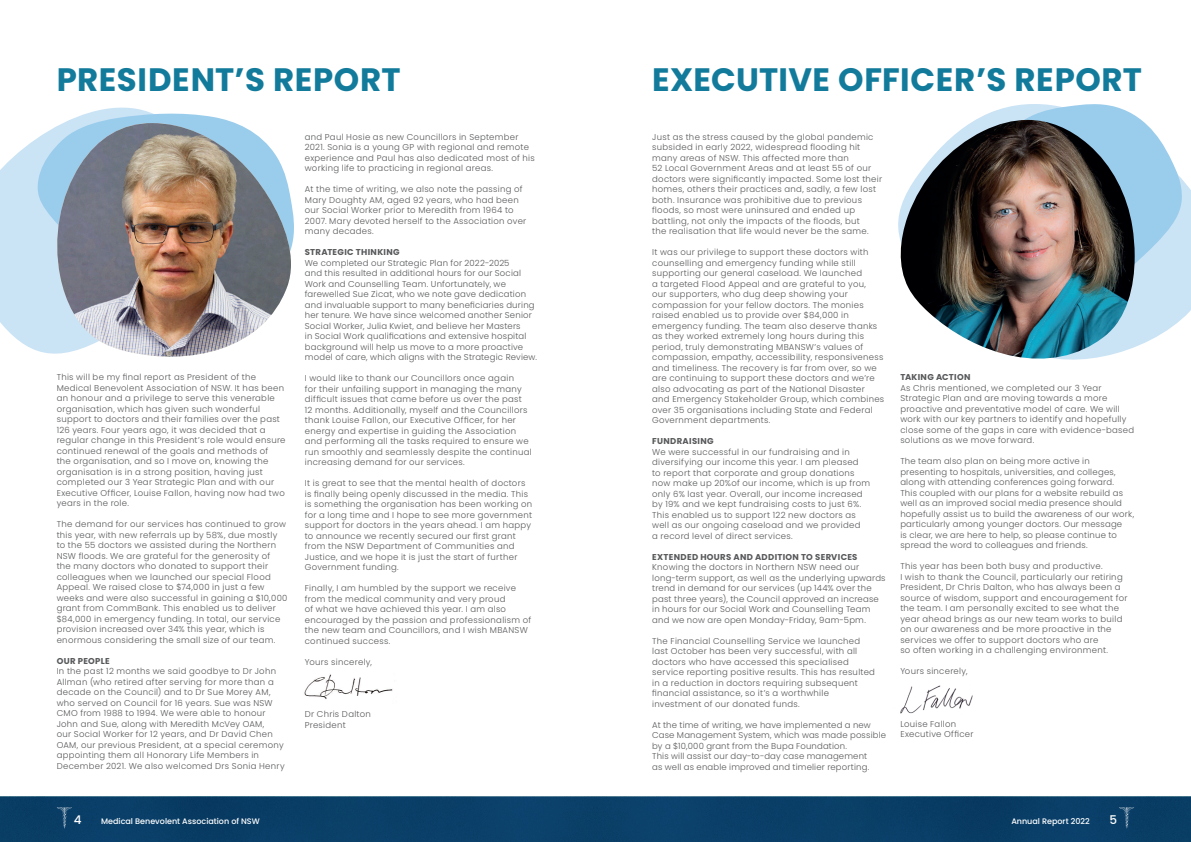
<style>
.page{position:relative;width:1191px;height:842px;background:#fff}
.page>*{position:absolute;margin:0;border:0;box-sizing:border-box;transform-origin:0 0}
.t1{font:700 32.4px "Poppins";letter-spacing:.015em;color:#127b9c}
.t2{font:500 12px "Poppins";color:#fff}
.t3{font:300 8.5px/10.5px "Poppins";letter-spacing:.035em;color:#57585a}
.t4{font:700 8.5px "Poppins";letter-spacing:.04em;color:#57585a}
.t5{font:500 8px "Poppins";color:#fff}
</style>
<div class="page">
<svg style="left:0;top:107px;width:148px;height:247px;fill:#cae3f5"></svg>
<svg style="left:898px;top:114px;width:293px;height:234px"></svg>
<svg style="left:38px;top:112px;width:175px;height:207px;fill:#cae3f5"></svg>
<svg style="left:986px;top:104px;width:196px;height:214px"></svg>
<svg style="left:52px;top:117px;width:242px;height:131px"></svg>
<img style="left:52px;top:123px;width:239px;height:234px">
<img style="left:304px;top:674px;width:89px;height:25px">
<img style="left:900px;top:685px;width:73px;height:29px">
<img style="left:900px;top:120px;width:234px;height:240px">
<div style="left:0;top:797px;width:1191px;height:45px;background:#0a3f68"></div>
<svg style="left:1119px;top:807px;width:15px;height:21px"></svg>
<svg style="left:57px;top:807px;width:15px;height:21px"></svg>
<p class="t1" style="left:57px;top:61px;width:345px">PRESIDENT’S REPORT</p>
<p class="t1" style="left:652px;top:61px;width:491px">EXECUTIVE OFFICER’S REPORT</p>
<p class="t3" style="left:57px;top:372px;width:230px">This will be my final report as President of the Medical Benevolent Association of NSW. It has been an honour and a privilege to serve this venerable organisation, which has given such wonderful support to doctors and their families over the past 126 years. Four years ago, it was decided that a regular change in this President’s role would ensure continued renewal of the goals and methods of<br>the organisation, and so I move on, knowing the organisation is in a strong position, having just completed our 3 Year Strategic Plan and with our Executive Officer, Louise Fallon, having now had two years in the role.</p>
<p class="t3" style="left:57px;top:519px;width:232px">The demand for our services has continued to grow this year, with new referrals up by 58%, due mostly to the 55 doctors we assisted during the Northern NSW floods. We are grateful for the generosity of<br>the many doctors who donated to support their colleagues when we launched our special Flood Appeal. We raised close to $74,000 in just a few weeks and were also successful in gaining a $10,000 grant from CommBank. This enabled us to deliver $84,000 in emergency funding. In total, our service provision increased over 34% this year, which is enormous considering the small size of our team.</p>
<p class="t4" style="left:57px;top:656px;width:54px">OUR PEOPLE</p>
<p class="t3" style="left:57px;top:666px;width:230px">In the past 12 months we said goodbye to Dr John Allman (who retired after serving for more than a decade on the Council) and to Dr Sue Morey AM, who served on Council for 16 years. Sue was NSW CMO from 1988 to 1994. We were able to honour John and Sue, along with Meredith McVey OAM,<br>our Social Worker for 12 years, and Dr David Chen OAM, our previous President, at a special ceremony appointing them all Honorary Life Members in December 2021. We also welcomed Drs Sonia Henry</p>
<p class="t3" style="left:305px;top:132px;width:231px">and Paul Hosie as new Councillors in September 2021. Sonia is a young GP with regional and remote experience and Paul has also dedicated most of his working life to practicing in regional areas.</p>
<p class="t3" style="left:305px;top:184px;width:223px">At the time of writing, we also note the passing of Mary Doughty AM, aged 92 years, who had been our Social Worker prior to Meredith from 1964 to 2007. Mary devoted herself to the Association over many decades.</p>
<p class="t4" style="left:305px;top:247px;width:96px">STRATEGIC THINKING</p>
<p class="t3" style="left:305px;top:258px;width:234px">We completed our Strategic Plan for 2022-2025<br>and this resulted in additional hours for our Social Work and Counselling Team. Unfortunately, we farewelled Sue Zicat, who we note gave dedication and invaluable support to many beneficiaries during her tenure. We have since welcomed another Senior Social Worker, Julia Kwiet, and believe her Masters<br>in Social Work qualifications and extensive hospital background will help us move to a more proactive model of care, which aligns with the Strategic Review.</p>
<p class="t3" style="left:305px;top:373px;width:228px">I would like to thank our Councillors once again<br>for their unfailing support in managing the many difficult issues that came before us over the past<br>12 months. Additionally, myself and the Councillors thank Louise Fallon, our Executive Officer, for her energy and expertise in guiding the Association and performing all the tasks required to ensure we run smoothly and seamlessly despite the continual increasing demand for our services.</p>
<p class="t3" style="left:305px;top:478px;width:229px">It is great to see that the mental health of doctors is finally being openly discussed in the media. This is something the organisation has been working on for a long time and I hope to see more government support for doctors in the years ahead. I am happy to announce we recently secured our first grant from the NSW Department of Communities and Justice, and we hope it is just the start of further Government funding.</p>
<p class="t3" style="left:305px;top:583px;width:228px">Finally, I am humbled by the support we receive from the medical community and very proud<br>of what we have achieved this year. I am also encouraged by the passion and professionalism of the new team and Councillors, and I wish MBANSW continued success.</p>
<p class="t3" style="left:305px;top:657px;width:69px">Yours sincerely,</p>
<p class="t3" style="left:305px;top:709px;width:67px">Dr Chris Dalton</p>
<p class="t3" style="left:305px;top:720px;width:42px">President</p>
<p class="t3" style="left:652px;top:132px;width:231px">Just as the stress caused by the global pandemic subsided in early 2022, widespread flooding hit many areas of NSW. This affected more than<br>52 Local Government Areas and at least 55 of our doctors were significantly impacted. Some lost their homes, others their practices and, sadly, a few lost both. Insurance was prohibitive due to previous floods, so most were uninsured and ended up battling, not only the impacts of the floods, but<br>the realisation that life would never be the same.</p>
<p class="t3" style="left:652px;top:247px;width:234px">It was our privilege to support these doctors with counselling and emergency funding while still supporting our general caseload. We launched<br>a targeted Flood Appeal and are grateful to you,<br>our supporters, who dug deep showing your compassion for your fellow doctors. The monies raised enabled us to provide over $84,000 in emergency funding. The team also deserve thanks as they worked extremely long hours during this period, truly demonstrating MBANSW’s values of compassion, empathy, accessibility, responsiveness and timeliness. The recovery is far from over, so we are continuing to support these doctors and we’re also advocating as part of the National Disaster and Emergency Stakeholder Group, which combines over 35 organisations including State and Federal Government departments.</p>
<p class="t4" style="left:652px;top:436px;width:63px">FUNDRAISING</p>
<p class="t3" style="left:652px;top:447px;width:219px">We were successful in our fundraising and in diversifying our income this year. I am pleased<br>to report that corporate and group donations now make up 20%of our income, which is up from only 6% last year. Overall, our income increased by 19% and we kept fundraising costs to just 6%.<br>This enabled us to support 122 new doctors as well as our ongoing caseload and we provided<br>a record level of direct services.</p>
<p class="t4" style="left:652px;top:552px;width:207px">EXTENDED HOURS AND ADDITION TO SERVICES</p>
<p class="t3" style="left:652px;top:562px;width:235px">Knowing the doctors in Northern NSW need our long-term support, as well as the underlying upwards trend in demand for our services (up 144% over the past three years), the Council approved an increase in hours for our Social Work and Counselling Team and we now are open Monday-Friday, 9am-5pm.</p>
<p class="t3" style="left:652px;top:636px;width:224px">The Financial Counselling Service we launched last October has been very successful, with all doctors who have accessed this specialised service reporting positive results. This has resulted in a reduction in doctors requiring subsequent financial assistance, so it’s a worthwhile investment of our donated funds.</p>
<p class="t3" style="left:652px;top:720px;width:235px">At the time of writing, we have implemented a new Case Management System, which was made possible by a $10,000 grant from the Bupa Foundation.<br>This will assist our day-to-day case management<br>as well as enable improved and timelier reporting.</p>
<p class="t4" style="left:900px;top:372px;width:72px">TAKING ACTION</p>
<p class="t3" style="left:900px;top:383px;width:235px">As Chris mentioned, we completed our 3 Year Strategic Plan and are moving towards a more proactive and preventative model of care. We will work with our key partners to identify and hopefully close some of the gaps in care with evidence-based solutions as we move forward.</p>
<p class="t3" style="left:900px;top:456px;width:235px">The team also plan on being more active in presenting to hospitals, universities, and colleges, along with attending conferences going forward.<br>This coupled with our plans for a website rebuild as well as an improved social media presence should hopefully assist us to build the awareness of our work, particularly among younger doctors. Our message<br>is clear, we are here to help, so please continue to spread the word to colleagues and friends.</p>
<p class="t3" style="left:900px;top:561px;width:229px">This year has been both busy and productive.<br>I wish to thank the Council, particularly our retiring President, Dr Chris Dalton, who has always been a source of wisdom, support and encouragement for the team. I am personally excited to see what the year ahead brings as our new team works to build on our awareness and be more proactive in the services we offer to support doctors who are<br>so often working in a challenging environment.</p>
<p class="t3" style="left:900px;top:666px;width:69px">Yours sincerely,</p>
<p class="t3" style="left:900px;top:719px;width:57px">Louise Fallon</p>
<p class="t3" style="left:900px;top:729px;width:75px">Executive Officer</p>
<h2 class="t2" style="left:74px;top:813px;width:9px">4</h2>
<p class="t5" style="left:101px;top:817px;width:160px">Medical Benevolent Association of NSW</p>
<p class="t5" style="left:1011px;top:817px;width:80px">Annual Report 2022</p>
<h2 class="t2" style="left:1109px;top:813px;width:9px">5</h2>
</div>
